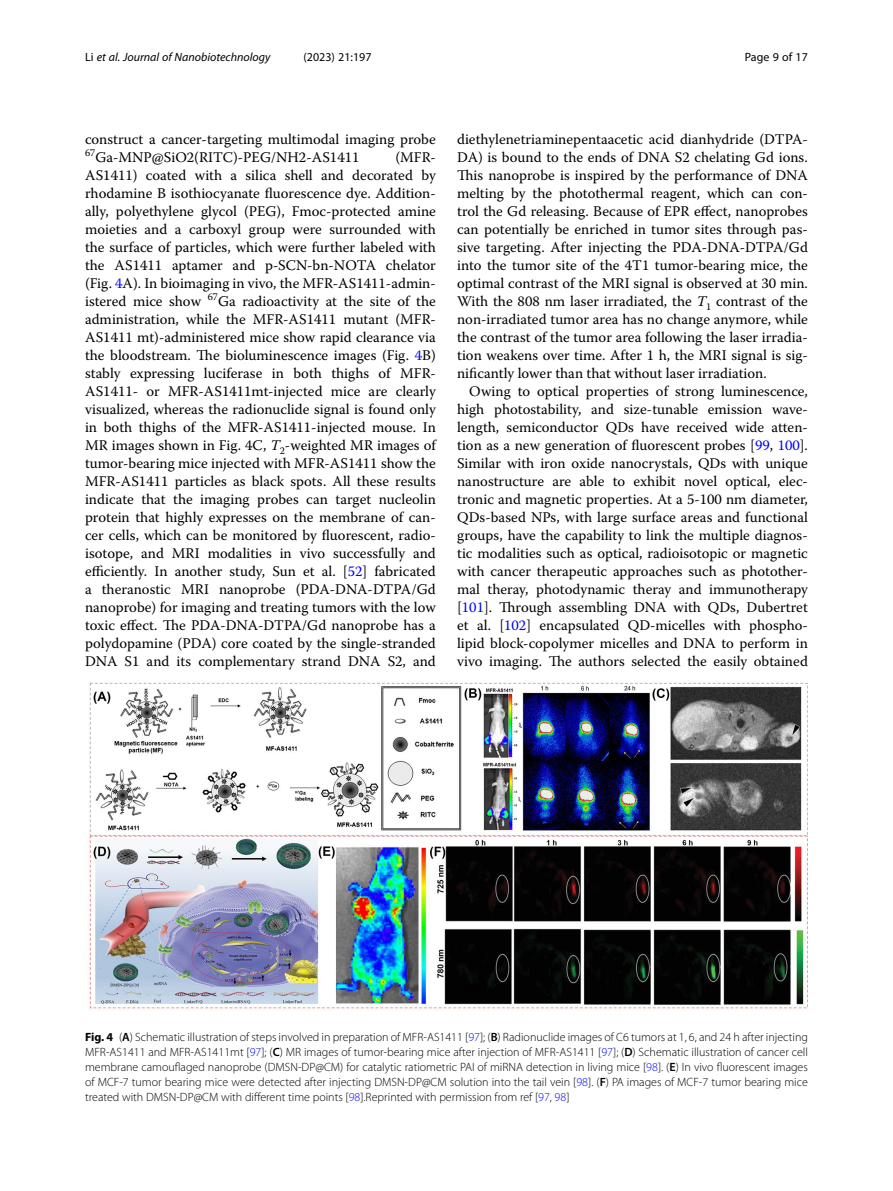
<style>
.page{position:relative;width:893px;height:1191px;background:#fff}
.page>*{position:absolute;margin:0;border:0;box-sizing:border-box;transform-origin:0 0}
.Body_Text_Indent{font:14.7px/18px "Warnock Pro";color:#000;text-align:justify}
.Figure_Caption{font:300 12px/15px "Myriad Pro";color:#000;text-align:justify}
.t1{font:italic 12px "Myriad Pro";color:#000}
.t2{font:12px "Myriad Pro";color:#000}
.s1{font-style:normal}
.s2{color:#00f}
.s3{font-style:italic}
.s4{font-weight:700}
.s5{font-weight:600}
</style>
<div class="page">
<img style="left:85px;top:682px;width:723px;height:328px">
<p class="t1" style="left:85px;top:50px;width:187px"><span class="s1">Li</span> et al. Journal of Nanobiotechnology</p>
<p class="t2" style="left:303px;top:50px;width:70px">(2023) 21:197</p>
<p class="t2" style="left:745px;top:50px;width:65px">Page 9 of 17</p>
<p class="Body_Text_Indent" style="left:85px;top:130px;width:352px">construct a cancer-targeting multimodal imaging probe<br><sup>67</sup>Ga-MNP@SiO2(RITC)-PEG/NH2-AS1411</p>
<p class="Body_Text_Indent" style="left:85px;top:148px;width:352px;text-indent:310px">(MFR-AS1411) coated with a silica shell and decorated by rhodamine B isothiocyanate fluorescence dye. Addition&shy;ally, polyethylene glycol (PEG), Fmoc-protected amine moieties and a carboxyl group were surrounded with the surface of particles, which were further labeled with the AS1411 aptamer and p-SCN-bn-NOTA chelator (Fig. <span class="s2">4</span>A). In bioimaging in vivo, the MFR-AS1411-admin&shy;istered mice show <sup>67</sup>Ga radioactivity at the site of the administration, while the MFR-AS1411 mutant (MFR-AS1411 mt)-administered mice show rapid clearance via the bloodstream. The bioluminescence images (Fig. <span class="s2">4</span>B) stably expressing luciferase in both thighs of MFR-AS1411- or MFR-AS1411mt-injected mice are clearly visualized, whereas the radionuclide signal is found only in both thighs of the MFR-AS1411-injected mouse. In MR images shown in Fig. 4C, <span class="s3">T</span><sub>2</sub>-weighted MR images of tumor-bearing mice injected with MFR-AS1411 show the MFR-AS1411 particles as black spots. All these results indicate that the imaging probes can target nucleolin protein that highly expresses on the membrane of can&shy;cer cells, which can be monitored by fluorescent, radio&shy;isotope, and MRI modalities in vivo successfully and efficiently. In another study, Sun et al. [<span class="s2">52</span>] fabricated a theranostic MRI nanoprobe (PDA-DNA-DTPA/Gd nanoprobe) for imaging and treating tumors with the low toxic effect. The PDA-DNA-DTPA/Gd nanoprobe has a polydopamine (PDA) core coated by the single-stranded DNA S1 and its complementary strand DNA S2, and</p>
<p class="Body_Text_Indent" style="left:457px;top:130px;width:352px">diethylenetriaminepentaacetic acid dianhydride (DTPA-DA) is bound to the ends of DNA S2 chelating Gd ions.<br>This nanoprobe is inspired by the performance of DNA melting by the photothermal reagent, which can con&shy;trol the Gd releasing. Because of EPR effect, nanoprobes can potentially be enriched in tumor sites through pas&shy;sive targeting. After injecting the PDA-DNA-DTPA/Gd into the tumor site of the 4T1 tumor-bearing mice, the optimal contrast of the MRI signal is observed at 30 min.<br>With the 808 nm laser irradiated, the <span class="s3">T</span><sub>1</sub> contrast of the non-irradiated tumor area has no change anymore, while the contrast of the tumor area following the laser irradia&shy;tion weakens over time. After 1 h, the MRI signal is sig&shy;nificantly lower than that without laser irradiation.</p>
<p class="Body_Text_Indent" style="left:457px;top:382px;width:352px;text-indent:12px">Owing to optical properties of strong luminescence, high photostability, and size-tunable emission wave&shy;length, semiconductor QDs have received wide atten&shy;tion as a new generation of fluorescent probes [<span class="s2">99</span>, <span class="s2">100</span>].<br>Similar with iron oxide nanocrystals, QDs with unique nanostructure are able to exhibit novel optical, elec&shy;tronic and magnetic properties. At a 5-100 nm diameter, QDs-based NPs, with large surface areas and functional groups, have the capability to link the multiple diagnos&shy;tic modalities such as optical, radioisotopic or magnetic with cancer therapeutic approaches such as photother&shy;mal theray, photodynamic theray and immunotherapy [<span class="s2">101</span>]. Through assembling DNA with QDs, Dubertret et al. [<span class="s2">102</span>] encapsulated QD-micelles with phospho&shy;lipid block-copolymer micelles and DNA to perform in vivo imaging. The authors selected the easily obtained</p>
<p class="Figure_Caption" style="left:85px;top:1029px;width:724px"><span class="s4">Fig. 4</span> (<span class="s5">A</span>) Schematic illustration of steps involved in preparation of MFR-AS1411 [<span class="s2">97</span>]; (<span class="s5">B</span>) Radionuclide images of C6 tumors at 1, 6, and 24 h after injecting MFR-AS1411 and MFR-AS1411mt [<span class="s2">97</span>]; (<span class="s5">C</span>) MR images of tumor-bearing mice after injection of MFR-AS1411 [<span class="s2">97</span>]; (<span class="s5">D</span>) Schematic illustration of cancer cell membrane camouflaged nanoprobe (DMSN-DP@CM) for catalytic ratiometric PAI of miRNA detection in living mice [<span class="s2">98</span>]. (<span class="s5">E</span>) In vivo fluorescent images of MCF-7 tumor bearing mice were detected after injecting DMSN-DP@CM solution into the tail vein [<span class="s2">98</span>]. (<span class="s5">F</span>) PA images of MCF-7 tumor bearing mice treated with DMSN-DP@CM with different time points [<span class="s2">98</span>].Reprinted with permission from ref [<span class="s2">97</span>, <span class="s2">98</span>]</p>
</div>
